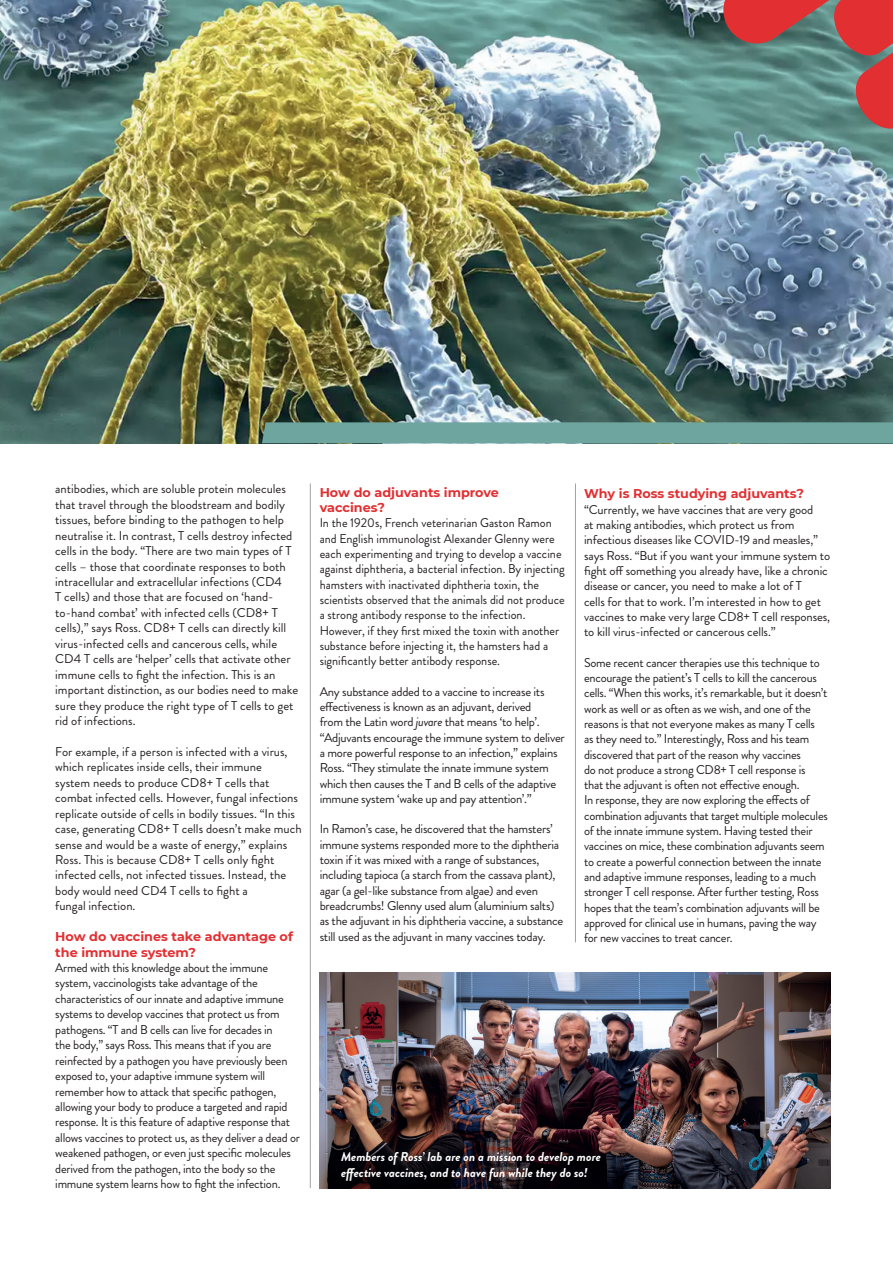
<style>
.page{position:relative;width:893px;height:1263px;background:#fff}
.page>*{position:absolute;margin:0;border:0;box-sizing:border-box;transform-origin:0 0}
.t1{font:12.75px/15.3px "Brandon Grotesque";letter-spacing:-.02em;color:#231f20}
.t2{font:12.75px/15.5px "Brandon Grotesque";color:#231f20}
.t3{font:12.75px/15.3px "Brandon Grotesque";color:#231f20;scale:.96 1}
.t4{font:700 12.75px/15.5px "Montserrat";color:#e22f32}
.t5{font:italic 700 12.75px/15.3px "Brandon Grotesque";color:#fff}
.s1{font-style:italic}
</style>
<div class="page">
<img style="left:0;top:0;width:893px;height:443px">
<div style="left:262px;top:422px;width:631px;height:21px;background:#6ea69f"></div>
<hr style="left:310px;top:483px;width:1px;height:705px;background:#a0a1a5">
<hr style="left:575px;top:483px;width:1px;height:459px;background:#a0a1a5">
<svg style="left:719px;top:0;width:174px;height:133px"></svg>
<img style="left:320px;top:972px;width:510px;height:216px">
<p class="t2" style="left:55px;top:481px;width:245px">antibodies, which are soluble protein molecules that travel through the bloodstream and bodily tissues, before binding to the pathogen to help neutralise it. In contrast, T cells destroy infected cells in the body. “There are two main types of T cells – those that coordinate responses to both intracellular and extracellular infections (CD4<br>T cells) and those that are focused on ‘hand&shy;to-hand combat’ with infected cells (CD8+ T cells),” says Ross. CD8+ T cells can directly kill virus-infected cells and cancerous cells, while CD4 T cells are ‘helper’ cells that activate other immune cells to fight the infection. This is an important distinction, as our bodies need to make sure they produce the right type of T cells to get rid of infections.</p>
<p class="t2" style="left:55px;top:744px;width:248px">For example, if a person is infected with a virus, which replicates inside cells, their immune<br>system needs to produce CD8+ T cells that combat infected cells. However, fungal infections replicate outside of cells in bodily tissues. “In this case, generating CD8+ T cells doesn’t make much sense and would be a waste of energy,” explains Ross. This is because CD8+ T cells only fight infected cells, not infected tissues. Instead, the body would need CD4 T cells to fight a</p>
<p class="t2" style="left:55px;top:898px;width:82px">fungal infection.</p>
<p class="t4" style="left:55px;top:928px;width:239px">How do vaccines take advantage of the immune system?</p>
<p class="t1" style="left:55px;top:960px;width:246px">Armed with this knowledge about the immune system, vaccinologists take advantage of the characteristics of our innate and adaptive immune systems to develop vaccines that protect us from pathogens. “T and B cells can live for decades in<br>the body,” says Ross. This means that if you are reinfected by a pathogen you have previously been exposed to, your adaptive immune system will remember how to attack that specific pathogen, allowing your body to produce a targeted and rapid response. It is this feature of adaptive response that allows vaccines to protect us, as they deliver a dead or weakened pathogen, or even just specific molecules derived from the pathogen, into the body so the immune system learns how to fight the infection.</p>
<p class="t4" style="left:320px;top:484px;width:181px">How do adjuvants improve vaccines?</p>
<p class="t3" style="left:320px;top:516px;width:257px">In the 1920s, French veterinarian Gaston Ramon and English immunologist Alexander Glenny were each experimenting and trying to develop a vaccine against diphtheria, a bacterial infection. By injecting hamsters with inactivated diphtheria toxin, the scientists observed that the animals did not produce a strong antibody response to the infection.<br>However, if they first mixed the toxin with another substance before injecting it, the hamsters had a significantly better antibody response.</p>
<p class="t1" style="left:320px;top:684px;width:247px">Any substance added to a vaccine to increase its effectiveness is known as an adjuvant, derived<br>from the Latin word <span class="s1">juvare</span> that means ‘to help’. “Adjuvants encourage the immune system to deliver a more powerful response to an infection,” explains Ross. “They stimulate the innate immune system which then causes the T and B cells of the adaptive immune system ‘wake up and pay attention’.”</p>
<p class="t1" style="left:320px;top:822px;width:245px">In Ramon’s case, he discovered that the hamsters’ immune systems responded more to the diphtheria toxin if it was mixed with a range of substances, including tapioca (a starch from the cassava plant), agar (a gel-like substance from algae) and even breadcrumbs! Glenny used alum (aluminium salts) as the adjuvant in his diphtheria vaccine, a substance still used as the adjuvant in many vaccines today.</p>
<p class="t4" style="left:584px;top:485px;width:221px">Why is Ross studying adjuvants?</p>
<p class="t1" style="left:584px;top:502px;width:248px">“Currently, we have vaccines that are very good<br>at making antibodies, which protect us from infectious diseases like COVID-19 and measles,” says Ross. “But if you want your immune system to fight off something you already have, like a chronic disease or cancer, you need to make a lot of T<br>cells for that to work. I’m interested in how to get vaccines to make very large CD8+ T cell responses, to kill virus-infected or cancerous cells.”</p>
<p class="t1" style="left:584px;top:655px;width:245px">Some recent cancer therapies use this technique to encourage the patient’s T cells to kill the cancerous cells. “When this works, it’s remarkable, but it doesn’t work as well or as often as we wish, and one of the reasons is that not everyone makes as many T cells<br>as they need to.” Interestingly, Ross and his team discovered that part of the reason why vaccines<br>do not produce a strong CD8+ T cell response is<br>that the adjuvant is often not effective enough.<br>In response, they are now exploring the effects of combination adjuvants that target multiple molecules of the innate immune system. Having tested their vaccines on mice, these combination adjuvants seem to create a powerful connection between the innate and adaptive immune responses, leading to a much stronger T cell response. After further testing, Ross hopes that the team’s combination adjuvants will be approved for clinical use in humans, paving the way for new vaccines to treat cancer.</p>
<p class="t5" style="left:341px;top:1149px;width:261px">Members of Ross’ lab are on a mission to develop more effective vaccines, and to have fun while they do so!</p>
</div>
